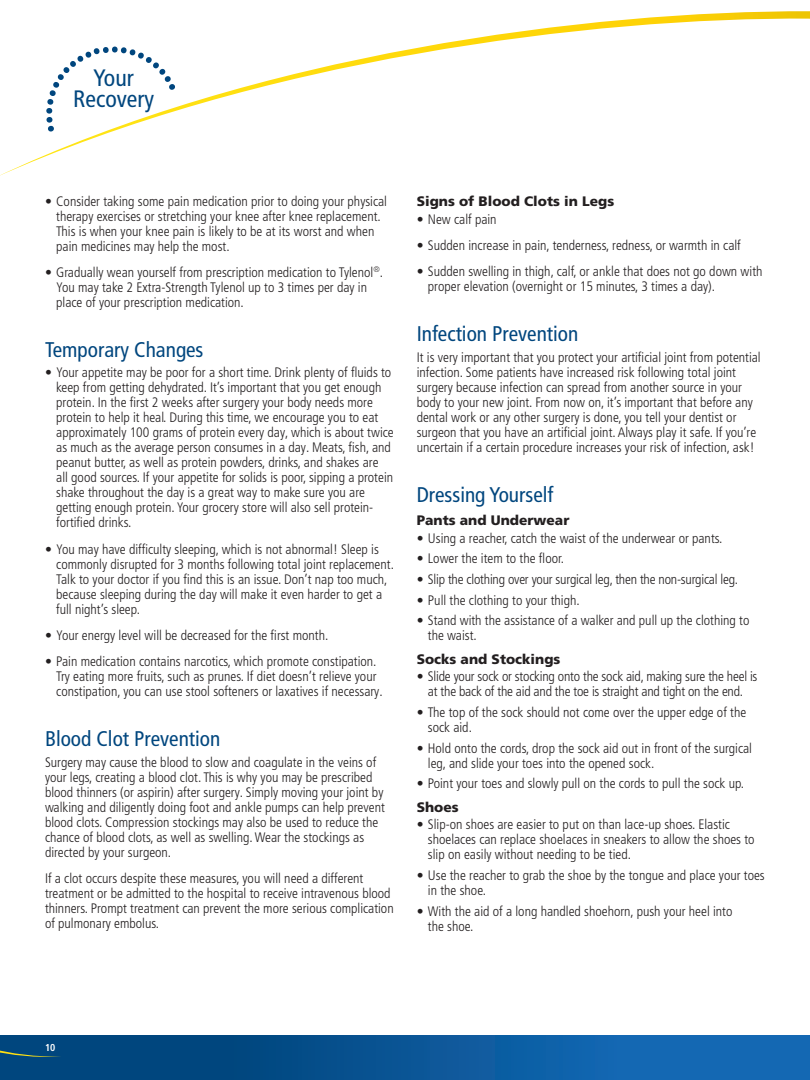
<style>
.page{position:relative;width:810px;height:1080px;background:#fff}
.page>*{position:absolute;margin:0;border:0;box-sizing:border-box;transform-origin:0 0}
.t1{font:condensed 23.75px/21.2px "Frutiger LT Pro";color:#00467e;text-align:center}
._541_Lg_Subhead{font:condensed 21.25px "Frutiger LT Pro";color:#00467e}
.bullet_text{font:300 condensed 13.75px/15px "Frutiger LT Pro";color:#231f20}
.Blk_11sub{font:900 13.75px "Frutiger";color:#231f20}
.Bio_text{font:700 condensed 10px "Frutiger LT Pro";color:#fff}
</style>
<div class="page">
<div style="left:0;top:1035px;width:810px;height:45px;background:linear-gradient(to right,#003f72,#176dbc)"></div>
<svg style="left:0;top:11px;width:810px;height:165px"></svg>
<svg style="left:0;top:1048px;width:62px;height:10px"></svg>
<svg style="left:48px;top:126px;width:6px;height:6px"></svg>
<div style="left:46px;top:117px;width:7px;height:6px;background:#00467e;border-radius:50%"></div>
<svg style="left:46px;top:108px;width:6px;height:6px"></svg>
<svg style="left:47px;top:99px;width:7px;height:6px"></svg>
<svg style="left:121px;top:47px;width:6px;height:7px"></svg>
<svg style="left:129px;top:49px;width:46px;height:41px"></svg>
<svg style="left:49px;top:47px;width:69px;height:49px"></svg>
<h1 class="t1" style="left:73px;top:67px;width:82px">Your<br>Recovery</h1>
<p class="bullet_text" style="left:56px;top:194px;width:332px;text-indent:-11px">• Consider taking some pain medication prior to doing your physical therapy exercises or stretching your knee after knee replacement.<br>This is when your knee pain is likely to be at its worst and when pain medicines may help the most.</p>
<p class="bullet_text" style="left:56px;top:265px;width:328px;text-indent:-11px">• Gradually wean yourself from prescription medication to Tylenol<sup>®</sup>.<br>You may take 2 Extra-Strength Tylenol up to 3 times per day in place of your prescription medication.</p>
<p class="_541_Lg_Subhead" style="left:45px;top:337px;width:160px">Temporary Changes</p>
<p class="bullet_text" style="left:56px;top:365px;width:339px;text-indent:-11px">• Your appetite may be poor for a short time. Drink plenty of fluids to keep from getting dehydrated. It’s important that you get enough protein. In the first 2 weeks after surgery your body needs more protein to help it heal. During this time, we encourage you to eat approximately 100 grams of protein every day, which is about twice as much as the average person consumes in a day. Meats, fish, and peanut butter, as well as protein powders, drinks, and shakes are<br>all good sources. If your appetite for solids is poor, sipping a protein shake throughout the day is a great way to make sure you are getting enough protein. Your grocery store will also sell protein&shy;fortified drinks.</p>
<p class="bullet_text" style="left:56px;top:542px;width:339px;text-indent:-11px">• You may have difficulty sleeping, which is not abnormal! Sleep is commonly disrupted for 3 months following total joint replacement.<br>Talk to your doctor if you find this is an issue. Don’t nap too much, because sleeping during the day will make it even harder to get a full night’s sleep.</p>
<p class="bullet_text" style="left:45px;top:628px;width:285px">• Your energy level will be decreased for the first month.</p>
<p class="bullet_text" style="left:56px;top:654px;width:328px;text-indent:-11px">• Pain medication contains narcotics, which promote constipation.<br>Try eating more fruits, such as prunes. If diet doesn’t relieve your constipation, you can use stool softeners or laxatives if necessary.</p>
<p class="_541_Lg_Subhead" style="left:45px;top:726px;width:177px">Blood Clot Prevention</p>
<p class="bullet_text" style="left:45px;top:755px;width:341px">Surgery may cause the blood to slow and coagulate in the veins of your legs, creating a blood clot. This is why you may be prescribed blood thinners (or aspirin) after surgery. Simply moving your joint by walking and diligently doing foot and ankle pumps can help prevent blood clots. Compression stockings may also be used to reduce the chance of blood clots, as well as swelling. Wear the stockings as directed by your surgeon.</p>
<p class="bullet_text" style="left:45px;top:871px;width:350px">If a clot occurs despite these measures, you will need a different treatment or be admitted to the hospital to receive intravenous blood thinners. Prompt treatment can prevent the more serious complication of pulmonary embolus.</p>
<p class="Blk_11sub" style="left:417px;top:193px;width:199px">Signs of Blood Clots in Legs</p>
<p class="bullet_text" style="left:417px;top:212px;width:81px">• New calf pain</p>
<p class="bullet_text" style="left:417px;top:238px;width:326px">• Sudden increase in pain, tenderness, redness, or warmth in calf</p>
<p class="bullet_text" style="left:428px;top:264px;width:336px;text-indent:-11px">• Sudden swelling in thigh, calf, or ankle that does not go down with proper elevation (overnight or 15 minutes, 3 times a day).</p>
<p class="_541_Lg_Subhead" style="left:417px;top:321px;width:163px">Infection Prevention</p>
<p class="bullet_text" style="left:417px;top:350px;width:346px">It is very important that you protect your artificial joint from potential infection. Some patients have increased risk following total joint surgery because infection can spread from another source in your body to your new joint. From now on, it’s important that before any dental work or any other surgery is done, you tell your dentist or surgeon that you have an artificial joint. Always play it safe. If you’re uncertain if a certain procedure increases your risk of infection, ask!</p>
<p class="_541_Lg_Subhead" style="left:417px;top:482px;width:138px">Dressing Yourself</p>
<p class="Blk_11sub" style="left:417px;top:512px;width:154px">Pants and Underwear</p>
<p class="bullet_text" style="left:417px;top:531px;width:307px">• Using a reacher, catch the waist of the underwear or pants.</p>
<p class="bullet_text" style="left:417px;top:551px;width:149px">• Lower the item to the floor.</p>
<p class="bullet_text" style="left:417px;top:572px;width:323px">• Slip the clothing over your surgical leg, then the non-surgical leg.</p>
<p class="bullet_text" style="left:417px;top:593px;width:165px">• Pull the clothing to your thigh.</p>
<p class="bullet_text" style="left:428px;top:613px;width:323px;text-indent:-11px">• Stand with the assistance of a walker and pull up the clothing to the waist.</p>
<p class="Blk_11sub" style="left:417px;top:651px;width:145px">Socks and Stockings</p>
<p class="bullet_text" style="left:417px;top:669px;width:342px;text-align:center">• Slide your sock or stocking onto the sock aid, making sure the heel is at the back of the aid and the toe is straight and tight on the end.</p>
<p class="bullet_text" style="left:428px;top:705px;width:320px;text-indent:-11px">• The top of the sock should not come over the upper edge of the sock aid.</p>
<p class="bullet_text" style="left:428px;top:741px;width:326px;text-indent:-11px">• Hold onto the cords, drop the sock aid out in front of the surgical leg, and slide your toes into the opened sock.</p>
<p class="bullet_text" style="left:417px;top:776px;width:329px">• Point your toes and slowly pull on the cords to pull the sock up.</p>
<p class="Blk_11sub" style="left:417px;top:798px;width:44px">Shoes</p>
<p class="bullet_text" style="left:428px;top:817px;width:328px;text-indent:-11px">• Slip-on shoes are easier to put on than lace-up shoes. Elastic shoelaces can replace shoelaces in sneakers to allow the shoes to slip on easily without needing to be tied.</p>
<p class="bullet_text" style="left:428px;top:868px;width:338px;text-indent:-11px">• Use the reacher to grab the shoe by the tongue and place your toes in the shoe.</p>
<p class="bullet_text" style="left:428px;top:903px;width:306px;text-indent:-11px">• With the aid of a long handled shoehorn, push your heel into the shoe.</p>
<p class="Bio_text" style="left:45px;top:1042px;width:12px">10</p>
</div>
